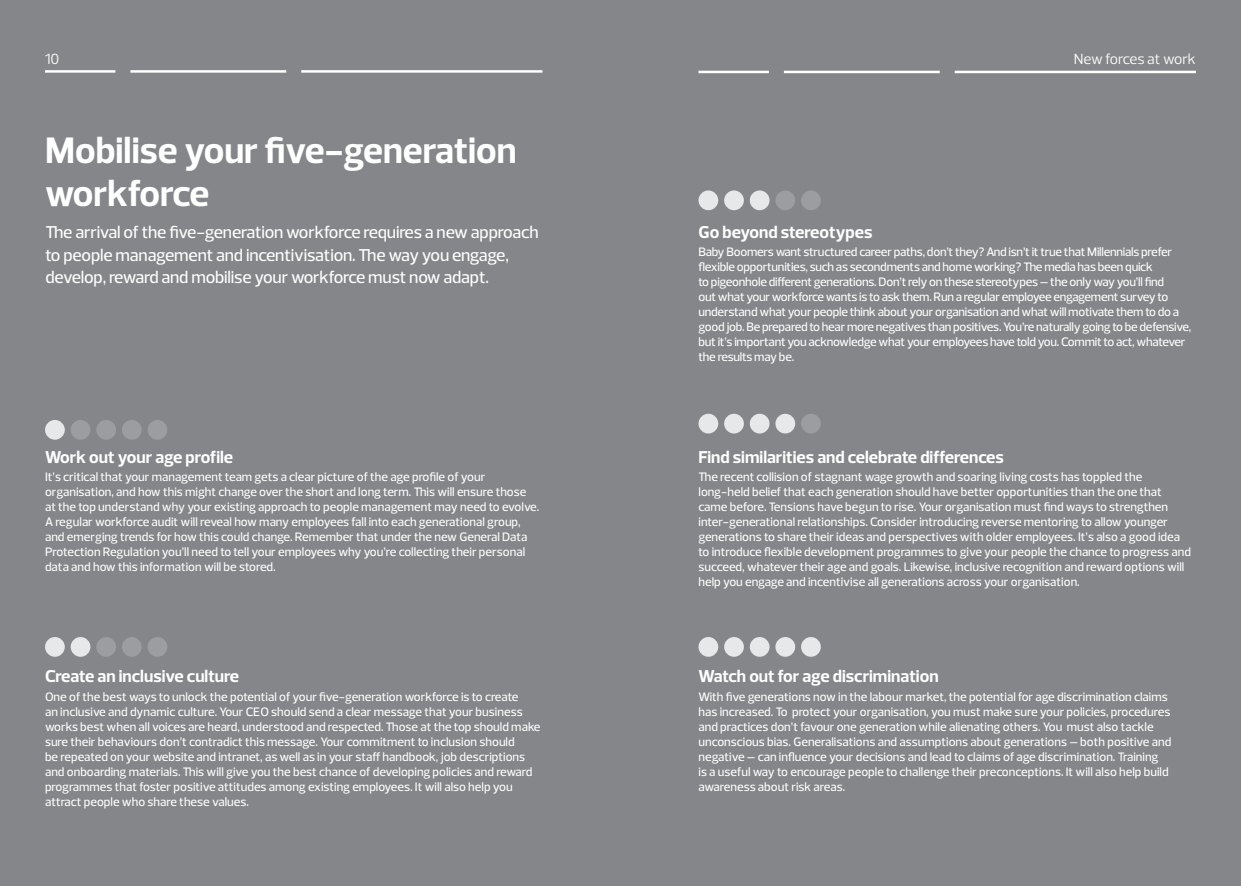
<style>
.page{position:relative;width:1241px;height:886px;background:#fff}
.page>*{position:absolute;margin:0;border:0;box-sizing:border-box;transform-origin:0 0}
.Heading_one_WHITE{font:700 37.5px/42.5px "Prelo";color:#fff}
.Intro_WHITE{font:500 17.5px/22.5px "Prelo";letter-spacing:-.01em;color:#fff}
.Heading_1_WHITE{font:700 17.5px "Prelo";color:#fff}
.t1{font:15px "Prelo";color:#fff}
.Body_main_WHITE{font:500 12.5px/15px "Prelo";color:#fff}
.Body_main_WHITE-2{font:500 12.5px/15px "Prelo";letter-spacing:-.02em;color:#fff}
</style>
<div class="page">
<div style="left:620px;top:0;width:620px;height:886px;background:#848689"></div>
<div style="left:0;top:0;width:620px;height:886px;background:#848689"></div>
<hr style="left:698px;top:71px;width:70px;height:2px;background:#fff">
<hr style="left:783px;top:71px;width:156px;height:2px;background:#fff">
<hr style="left:954px;top:71px;width:241px;height:2px;background:#fff">
<hr style="left:45px;top:70px;width:70px;height:3px;background:#fff">
<hr style="left:130px;top:70px;width:156px;height:3px;background:#fff">
<hr style="left:301px;top:70px;width:241px;height:3px;background:#fff">
<div style="left:45px;top:420px;width:20px;height:20px;background:#e7e8e9;border-radius:50%"></div>
<div style="left:71px;top:420px;width:19px;height:20px;background:#9b9da0;border-radius:50%"></div>
<div style="left:96px;top:420px;width:20px;height:20px;background:#9b9da0;border-radius:50%"></div>
<div style="left:122px;top:420px;width:20px;height:20px;background:#9b9da0;border-radius:50%"></div>
<div style="left:147px;top:420px;width:20px;height:20px;background:#9b9da0;border-radius:50%"></div>
<div style="left:45px;top:637px;width:20px;height:20px;background:#e7e8e9;border-radius:50%"></div>
<div style="left:71px;top:637px;width:19px;height:20px;background:#e7e8e9;border-radius:50%"></div>
<div style="left:96px;top:637px;width:20px;height:20px;background:#9b9da0;border-radius:50%"></div>
<div style="left:122px;top:637px;width:20px;height:20px;background:#9b9da0;border-radius:50%"></div>
<div style="left:147px;top:637px;width:20px;height:20px;background:#9b9da0;border-radius:50%"></div>
<div style="left:698px;top:190px;width:20px;height:20px;background:#e7e8e9;border-radius:50%"></div>
<div style="left:724px;top:190px;width:19px;height:20px;background:#e7e8e9;border-radius:50%"></div>
<div style="left:749px;top:190px;width:20px;height:20px;background:#e7e8e9;border-radius:50%"></div>
<div style="left:775px;top:190px;width:20px;height:20px;background:#9b9da0;border-radius:50%"></div>
<div style="left:801px;top:190px;width:19px;height:20px;background:#9b9da0;border-radius:50%"></div>
<div style="left:698px;top:414px;width:20px;height:19px;background:#e7e8e9;border-radius:50%"></div>
<div style="left:724px;top:414px;width:19px;height:19px;background:#e7e8e9;border-radius:50%"></div>
<div style="left:749px;top:414px;width:20px;height:19px;background:#e7e8e9;border-radius:50%"></div>
<div style="left:775px;top:414px;width:20px;height:19px;background:#e7e8e9;border-radius:50%"></div>
<div style="left:801px;top:414px;width:19px;height:19px;background:#9b9da0;border-radius:50%"></div>
<div style="left:698px;top:637px;width:20px;height:20px;background:#e7e8e9;border-radius:50%"></div>
<div style="left:724px;top:637px;width:19px;height:20px;background:#e7e8e9;border-radius:50%"></div>
<div style="left:749px;top:637px;width:20px;height:20px;background:#e7e8e9;border-radius:50%"></div>
<div style="left:775px;top:637px;width:20px;height:20px;background:#e7e8e9;border-radius:50%"></div>
<div style="left:801px;top:637px;width:19px;height:20px;background:#e7e8e9;border-radius:50%"></div>
<p class="t1" style="left:45px;top:49px;width:16px">10</p>
<p class="t1" style="left:1073px;top:49px;width:123px">New forces at work</p>
<p class="Heading_one_WHITE" style="left:45px;top:130px;width:473px">Mobilise your five-generation workforce</p>
<p class="Intro_WHITE" style="left:45px;top:221px;width:494px">The arrival of the five-generation workforce requires a new approach to people management and incentivisation. The way you engage, develop, reward and mobilise your workforce must now adapt.</p>
<p class="Heading_1_WHITE" style="left:698px;top:221px;width:175px">Go beyond stereotypes</p>
<p class="Body_main_WHITE-2" style="left:698px;top:245px;width:494px">Baby Boomers want structured career paths, don’t they? And isn’t it true that Millennials prefer flexible opportunities, such as secondments and home working? The media has been quick<br>to pigeonhole different generations. Don’t rely on these stereotypes – the only way you’ll find<br>out what your workforce wants is to ask them. Run a regular employee engagement survey to understand what your people think about your organisation and what will motivate them to do a good job. Be prepared to hear more negatives than positives. You’re naturally going to be defensive, but it’s important you acknowledge what your employees have told you. Commit to act, whatever the results may be.</p>
<p class="Heading_1_WHITE" style="left:45px;top:446px;width:190px">Work out your age profile</p>
<p class="Body_main_WHITE" style="left:45px;top:470px;width:496px">It’s critical that your management team gets a clear picture of the age profile of your organisation, and how this might change over the short and long term. This will ensure those at the top understand why your existing approach to people management may need to evolve.<br>A regular workforce audit will reveal how many employees fall into each generational group, and emerging trends for how this could change. Remember that under the new General Data Protection Regulation you’ll need to tell your employees why you’re collecting their personal data and how this information will be stored.</p>
<p class="Heading_1_WHITE" style="left:698px;top:446px;width:307px">Find similarities and celebrate differences</p>
<p class="Body_main_WHITE" style="left:698px;top:470px;width:494px">The recent collision of stagnant wage growth and soaring living costs has toppled the long-held belief that each generation should have better opportunities than the one that came before. Tensions have begun to rise. Your organisation must find ways to strengthen inter-generational relationships. Consider introducing reverse mentoring to allow younger generations to share their ideas and perspectives with older employees. It’s also a good idea to introduce flexible development programmes to give your people the chance to progress and succeed, whatever their age and goals. Likewise, inclusive recognition and reward options will help you engage and incentivise all generations across your organisation.</p>
<p class="Heading_1_WHITE" style="left:45px;top:665px;width:196px">Create an inclusive culture</p>
<p class="Body_main_WHITE" style="left:45px;top:689px;width:497px">One of the best ways to unlock the potential of your five-generation workforce is to create<br>an inclusive and dynamic culture. Your CEO should send a clear message that your business works best when all voices are heard, understood and respected. Those at the top should make sure their behaviours don’t contradict this message. Your commitment to inclusion should<br>be repeated on your website and intranet, as well as in your staff handbook, job descriptions and onboarding materials. This will give you the best chance of developing policies and reward programmes that foster positive attitudes among existing employees. It will also help you attract people who share these values.</p>
<p class="Heading_1_WHITE" style="left:698px;top:665px;width:241px">Watch out for age discrimination</p>
<p class="Body_main_WHITE" style="left:698px;top:689px;width:474px">With five generations now in the labour market, the potential for age discrimination claims has increased. To protect your organisation, you must make sure your policies, procedures and practices don’t favour one generation while alienating others. You must also tackle unconscious bias. Generalisations and assumptions about generations – both positive and negative – can influence your decisions and lead to claims of age discrimination. Training<br>is a useful way to encourage people to challenge their preconceptions. It will also help build awareness about risk areas.</p>
</div>
